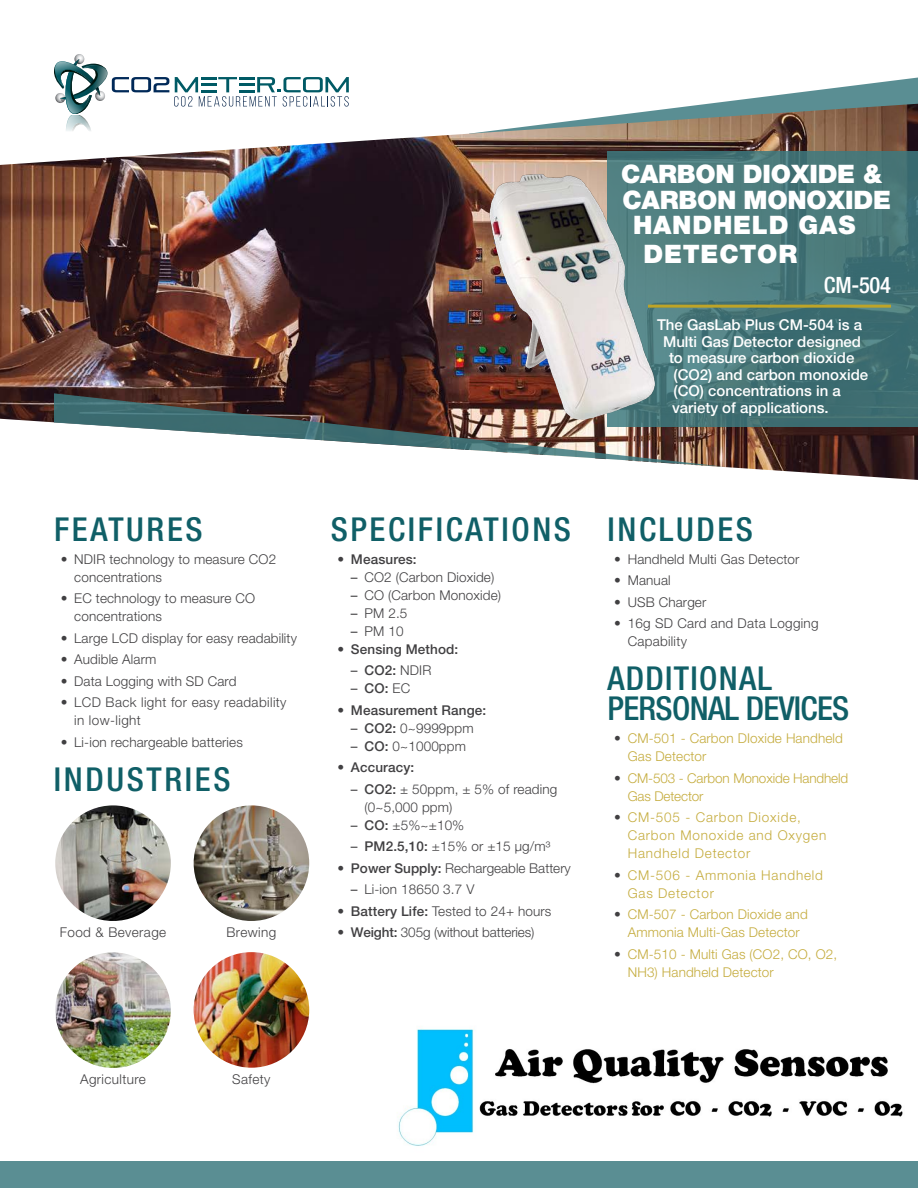
<style>
.page{position:relative;width:918px;height:1188px;background:#fff}
.page>*{position:absolute;margin:0;border:0;box-sizing:border-box;transform-origin:0 0}
.t1{font:500 condensed 33px "Helvetica Neue LT Pro";letter-spacing:.08em;color:#105f67}
.t2{font:500 condensed 33px/30px "Helvetica Neue LT Pro";letter-spacing:-.02em;color:#105f67}
.t3{font:900 25.5px "Helvetica Neue LT Pro";letter-spacing:-.01em;color:#fff}
.t4{font:900 25.5px "Helvetica Neue LT Pro";letter-spacing:.03em;color:#fff}
.t5{font:500 condensed 22.5px "Helvetica Neue LT Pro";color:#fff}
.t6{font:500 15px "Helvetica Neue LT Pro";color:#fff}
.t7{font:300 13.5px/18px "Helvetica Neue LT Pro";letter-spacing:.01em;color:#414042}
.t8{font:300 13.5px/18px "Helvetica Neue LT Pro";letter-spacing:.01em;color:#c5ac3e}
.t9{font:300 13.5px/18px "Helvetica Neue LT Pro";letter-spacing:.06em;color:#c5ac3e}
.t10{font:300 13.5px/18px "Helvetica Neue LT Pro";letter-spacing:.03em;color:#414042}
.t11{font:500 13.5px "Helvetica Neue LT Pro";letter-spacing:.01em;color:#414042}
.t12{font:300 13.5px/18px "Helvetica Neue LT Pro";letter-spacing:-.01em;color:#c5ac3e}
.t13{font:300 13.5px "Helvetica Neue LT Pro";letter-spacing:-.01em;color:#414042}
.s1{font-weight:300}
.s2{font-weight:400}
.s3{font-weight:500}
.s4{color:#414042}
</style>
<div class="page">
<svg style="left:707px;top:77px;width:211px;height:27px"></svg>
<svg style="left:54px;top:54px;width:295px;height:50px"></svg>
<img style="left:0;top:104px;width:918px;height:376px">
<div style="left:0;top:1161px;width:918px;height:27px;background:#5a8e93"></div>
<img style="left:54px;top:393px;width:672px;height:74px">
<svg style="left:608px;top:151px;width:310px;height:276px;background:#477679"></svg>
<img style="left:483px;top:172px;width:175px;height:249px">
<img style="left:194px;top:805px;width:115px;height:116px;border-radius:58px">
<img style="left:55px;top:952px;width:116px;height:116px;border-radius:58px">
<img style="left:194px;top:952px;width:115px;height:116px;border-radius:58px">
<img style="left:55px;top:805px;width:116px;height:116px;border-radius:58px">
<hr style="left:648px;top:305px;width:243px;height:3px;background:#bea427">
<img style="left:398px;top:1029px;width:505px;height:117px">
<h2 class="t3" style="left:621px;top:159px;width:263px">CARBON DIOXIDE &amp;</h2>
<h2 class="t3" style="left:623px;top:184px;width:270px">CARBON MONOXIDE</h2>
<h2 class="t4" style="left:633px;top:210px;width:224px">HANDHELD GAS</h2>
<h2 class="t4" style="left:644px;top:238px;width:155px">DETECTOR</h2>
<h3 class="t5" style="left:824px;top:271px;width:69px">CM-504</h3>
<p class="t6" style="left:657px;top:316px;width:207px">The GasLab Plus CM-504 is a</p>
<p class="t6" style="left:663px;top:333px;width:200px">Multi Gas Detector designed</p>
<p class="t6" style="left:669px;top:349px;width:187px">to measure carbon dioxide</p>
<p class="t6" style="left:674px;top:366px;width:196px">(CO2) and carbon monoxide</p>
<p class="t6" style="left:674px;top:382px;width:169px">(CO) concentrations in a</p>
<p class="t6" style="left:672px;top:399px;width:158px">variety of applications.</p>
<h1 class="t1" style="left:54px;top:509px;width:150px">FEATURES</h1>
<h1 class="t1" style="left:331px;top:509px;width:424px">SPECIFICATIONS INCLUDES</h1>
<p class="t7" style="left:74px;top:550px;width:203px;text-indent:-14px">• NDIR technology to measure CO2 concentrations</p>
<p class="t7" style="left:74px;top:589px;width:182px;text-indent:-14px">• EC technology to measure CO concentrations</p>
<p class="t7" style="left:61px;top:629px;width:238px">• Large LCD display for easy readability</p>
<p class="t7" style="left:61px;top:650px;width:97px">• Audible Alarm</p>
<p class="t7" style="left:61px;top:672px;width:177px">• Data Logging with SD Card</p>
<p class="t10" style="left:74px;top:693px;width:214px;text-indent:-14px">• LCD Back light for easy readability in low-light</p>
<p class="t7" style="left:61px;top:733px;width:184px">• Li-ion rechargeable batteries</p>
<h1 class="t1" style="left:54px;top:759px;width:178px">INDUSTRIES</h1>
<p class="t10" style="left:60px;top:923px;width:108px">Food &amp; Beverage</p>
<p class="t10" style="left:227px;top:923px;width:51px">Brewing</p>
<p class="t10" style="left:80px;top:1070px;width:67px">Agriculture</p>
<p class="t7" style="left:232px;top:1070px;width:40px">Safety</p>
<p class="t11" style="left:337px;top:551px;width:81px"><span class="s1">•</span> Measures:</p>
<p class="t7" style="left:351px;top:568px;width:145px"><span class="s2">–</span> CO2 (Carbon Dioxide)</p>
<p class="t7" style="left:351px;top:586px;width:152px"><span class="s2">–</span> CO (Carbon Monoxide)</p>
<p class="t7" style="left:351px;top:604px;width:58px"><span class="s2">–</span> PM 2.5</p>
<p class="t7" style="left:351px;top:622px;width:54px"><span class="s2">–</span> PM 10</p>
<p class="t11" style="left:337px;top:641px;width:122px"><span class="s1">•</span> Sensing Method:</p>
<p class="t11" style="left:351px;top:662px;width:82px"><span class="s2">–</span> CO2: <span class="s1">NDIR</span></p>
<p class="t11" style="left:351px;top:680px;width:61px"><span class="s2">–</span> CO: <span class="s1">EC</span></p>
<p class="t11" style="left:337px;top:702px;width:150px"><span class="s1">•</span> Measurement Range:</p>
<p class="t7" style="left:351px;top:719px;width:124px"><span class="s2">–</span> <span class="s3">CO2:</span> 0~9999ppm</p>
<p class="t7" style="left:351px;top:737px;width:117px"><span class="s2">–</span> <span class="s3">CO:</span> 0~1000ppm</p>
<p class="t11" style="left:337px;top:759px;width:78px"><span class="s1">•</span> Accuracy:</p>
<p class="t7" style="left:364px;top:780px;width:194px;text-indent:-14px"><span class="s2">–</span> <span class="s3">CO2:</span> ± 50ppm, ± 5% of reading (0~5,000 ppm)</p>
<p class="t7" style="left:351px;top:816px;width:115px"><span class="s2">–</span> <span class="s3">CO:</span> ±5%~±10%</p>
<p class="t7" style="left:351px;top:837px;width:201px"><span class="s2">–</span> <span class="s3">PM2.5,10:</span> ±15% or ±15 μg/m³</p>
<p class="t7" style="left:337px;top:859px;width:235px">• <span class="s3">Power Supply:</span> Rechargeable Battery</p>
<p class="t7" style="left:351px;top:880px;width:125px"><span class="s2">–</span> Li-ion 18650 3.7 V</p>
<p class="t7" style="left:337px;top:902px;width:215px">• <span class="s3">Battery Life:</span> Tested to 24+ hours</p>
<p class="t13" style="left:337px;top:924px;width:198px">• <span class="s3">Weight:</span> 305g (without batteries)</p>
<p class="t7" style="left:614px;top:550px;width:187px">• Handheld Multi Gas Detector</p>
<p class="t7" style="left:614px;top:571px;width:58px">• Manual</p>
<p class="t7" style="left:614px;top:593px;width:94px">• USB Charger</p>
<p class="t7" style="left:628px;top:614px;width:192px;text-indent:-14px">• 16g SD Card and Data Logging<br>Capability</p>
<h1 class="t2" style="left:608px;top:663px;width:243px">ADDITIONAL<br>PERSONAL DEVICES</h1>
<p class="t8" style="left:628px;top:729px;width:217px;text-indent:-14px"><span class="s4">•</span> CM-501 - Carbon DIoxide Handheld<br>Gas Detector</p>
<p class="t12" style="left:628px;top:769px;width:222px;text-indent:-14px"><span class="s4">•</span> CM-503 - Carbon Monoxide Handheld<br>Gas Detector</p>
<p class="t9" style="left:628px;top:808px;width:200px;text-indent:-14px"><span class="s4">•</span> CM-505 - Carbon Dioxide,<br>Carbon Monoxide and Oxygen<br>Handheld Detector</p>
<p class="t9" style="left:628px;top:866px;width:197px;text-indent:-14px"><span class="s4">•</span> CM-506 - Ammonia Handheld<br>Gas Detector</p>
<p class="t8" style="left:614px;top:905px;width:195px;text-align:center"><span class="s4">•</span> CM-507 - Carbon Dioxide and<br>Ammonia Multi-Gas Detector</p>
<p class="t8" style="left:628px;top:945px;width:211px;text-indent:-14px"><span class="s4">•</span> CM-510 - Multi Gas (CO2, CO, O2,<br>NH3) Handheld Detector</p>
</div>
